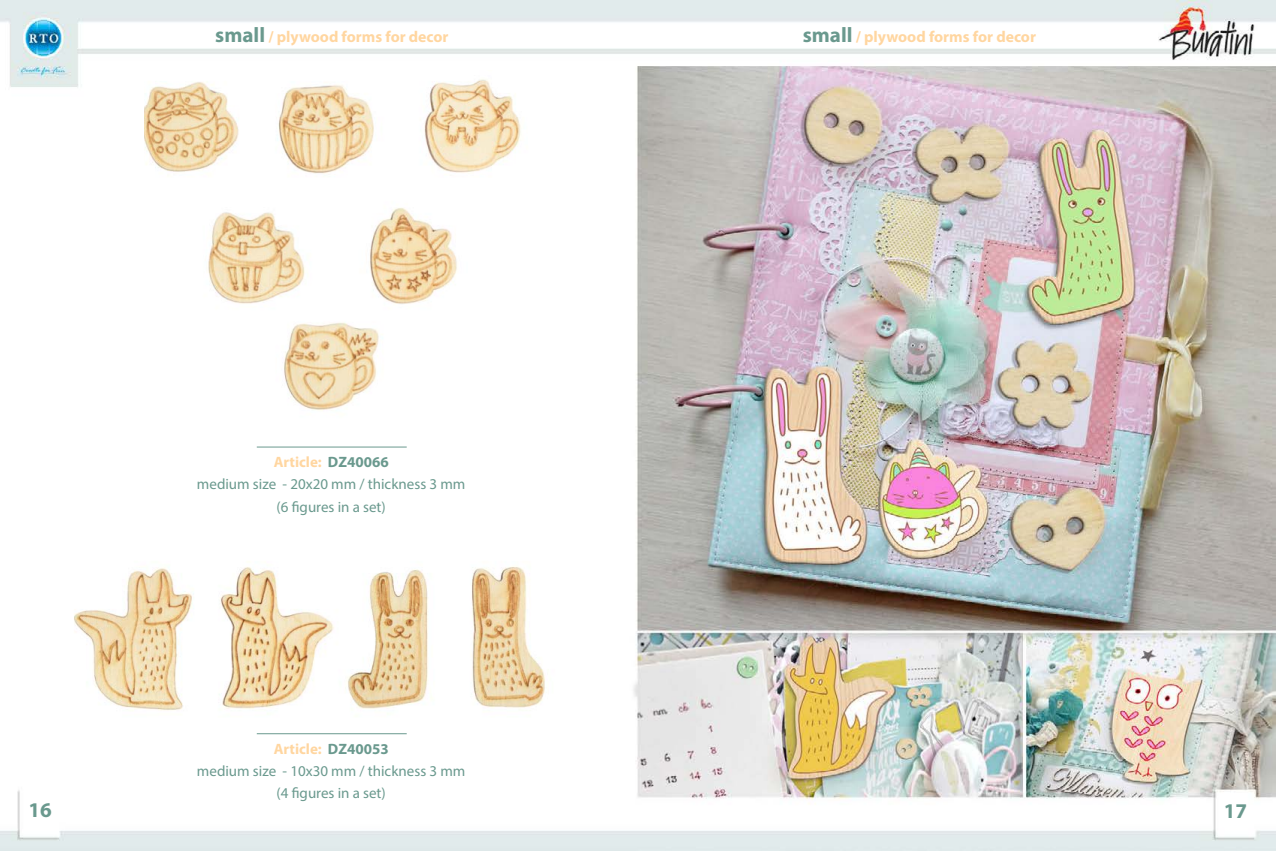
<style>
.page{position:relative;width:1276px;height:851px;background:#fff}
.page>*{position:absolute;margin:0;border:0;box-sizing:border-box;transform-origin:0 0}
.t1{font:700 21px "Myriad Pro";color:#6a998e}
.t2{font:700 15.75px "Myriad Pro";color:#ffd6a0}
.t3{font:15px/22.3px "Myriad Pro";color:#6a998e;text-align:center}
.s1{font-size:21px;color:#6a998e}
.s2{font-weight:700;color:#ffd6a0}
.s3{font-weight:700}
</style>
<div class="page">
<img style="left:0;top:0;width:1275px;height:850px">
<img style="left:63px;top:550px;width:523px;height:178px">
<hr style="left:257px;top:446px;width:150px;height:1px;background:#6a998e">
<hr style="left:257px;top:733px;width:150px;height:1px;background:#6a998e">
<img style="left:145px;top:70px;width:394px;height:355px">
<p class="t2" style="left:215px;top:27px;width:235px"><span class="s1">small</span> / plywood forms for decor</p>
<p class="t2" style="left:802px;top:27px;width:235px"><span class="s1">small</span> / plywood forms for decor</p>
<p class="t3" style="left:197px;top:450px;width:270px"><span class="s2">Article:</span> <span class="s3">DZ40066<br></span>medium size - 20х20 mm / thickness 3 mm (6 figures in a set)</p>
<p class="t3" style="left:197px;top:737px;width:270px"><span class="s2">Article:</span> <span class="s3">DZ40053<br></span>medium size - 10х30 mm / thickness 3 mm (4 figures in a set)</p>
<h1 class="t1" style="left:29px;top:795px;width:25px">16</h1>
<h1 class="t1" style="left:1223px;top:797px;width:25px">17</h1>
</div>
